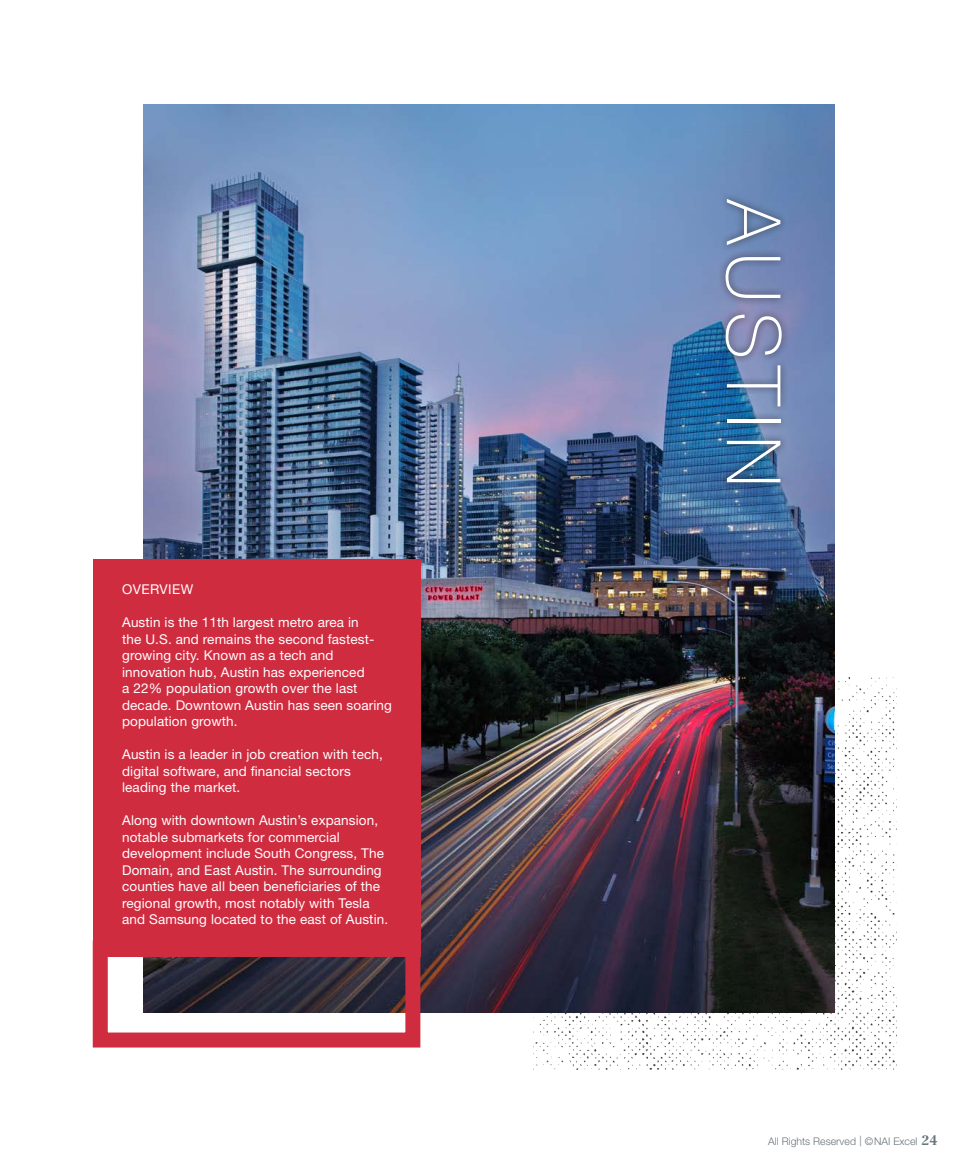
<style>
.page{position:relative;width:972px;height:1175px;background:#fff}
.page>*{position:absolute;margin:0;border:0;box-sizing:border-box;transform-origin:0 0}
.t1{font:100 75px "Helvetica Neue";color:#fff}
.Body_COPY{font:13.5px/16.5px "Helvetica Neue LT Std";letter-spacing:.01em;color:#fff}
.Body_COPY-2{font:13.5px "Helvetica Neue LT Std";letter-spacing:.03em;color:#fff}
.t2{font:300 10.5px "Helvetica Neue LT Std";color:#697379}
.s1{font-family:"Centennial LT Std";font-weight:700;font-size:13.5px;color:#68757b}
</style>
<div class="page">
<img style="left:534px;top:677px;width:361px;height:392px">
<img style="left:144px;top:105px;width:691px;height:907px">
<div style="left:93px;top:558px;width:327px;height:398px;background:#d02c40"></div>
<div style="left:93px;top:940px;width:327px;height:107px;border:15px solid #d02c40"></div>
<div style="left:718px;top:192px;width:72px;height:298px;background:#231f20;opacity:.75"></div>
<p class="Body_COPY-2" style="left:122px;top:581px;width:73px">OVERVIEW</p>
<p class="Body_COPY" style="left:122px;top:614px;width:271px">Austin is the 11th largest metro area in<br>the U.S. and remains the second fastest&shy;growing city. Known as a tech and innovation hub, Austin has experienced<br>a 22% population growth over the last decade. Downtown Austin has seen soaring population growth.</p>
<p class="Body_COPY" style="left:122px;top:746px;width:262px">Austin is a leader in job creation with tech, digital software, and financial sectors leading the market.</p>
<p class="Body_COPY" style="left:122px;top:812px;width:268px">Along with downtown Austin’s expansion, notable submarkets for commercial development include South Congress, The Domain, and East Austin. The surrounding counties have all been beneficiaries of the regional growth, most notably with Tesla and Samsung located to the east of Austin.</p>
<p class="t1" style="left:810px;top:200px;width:289px;rotate:90deg">AUSTIN</p>
<p class="t2" style="left:768px;top:1134px;width:171px">All Rights Reserved | ©NAI Excel <span class="s1">24</span></p>
</div>
